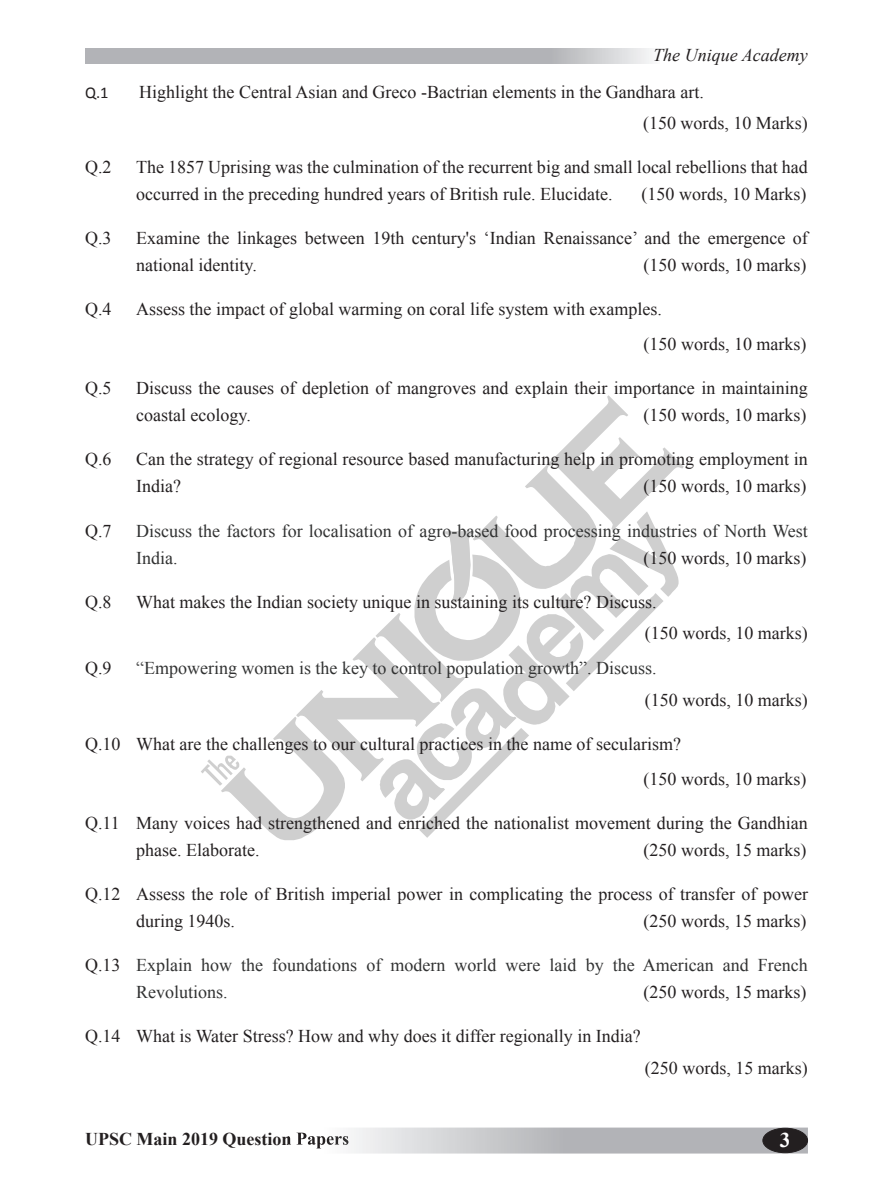
<style>
.page{position:relative;width:893px;height:1191px;background:#fff}
.page>*{position:absolute;margin:0;border:0;box-sizing:border-box;transform-origin:0 0}
.t1{font:700 21px "Times New Roman";color:#fff}
.t2{font:18px/27px "Times New Roman";color:#231f20}
.t3{font:18px/27px "Times New Roman";color:#313232}
.t4{font:700 18px "Times New Roman";color:#231f20}
.t5{font:italic 18px "Times New Roman";color:#231f20}
.t6{font:16.5px "Calibri";color:#231f20}
.s1{color:#231f20}
</style>
<div class="page">
<svg style="left:316px;top:1127px;width:492px;height:26px;background:#c5c6c8"></svg>
<img style="left:288px;top:1132px;width:60px;height:16px">
<div style="left:763px;top:1128px;width:44px;height:24px;background:#231f20;border-radius:50%"></div>
<div style="left:762px;top:1127px;width:46px;height:26px;border:1px solid #231f20;border-radius:50%"></div>
<svg style="left:85px;top:49px;width:566px;height:15px;background:#b7b8bc"></svg>
<svg style="left:201px;top:395px;width:483px;height:445px"></svg>
<p class="t5" style="left:653px;top:43px;width:156px">The Unique Academy</p>
<p class="t6" style="left:85px;top:82px;width:25px">Q.1</p>
<p class="t2" style="left:643px;top:76px;width:166px;line-height:31.2px;text-indent:-504px">Highlight the Central Asian and Greco -Bactrian elements in the Gandhara art.<br>(150 words, 10 Marks)</p>
<p class="t2" style="left:85px;top:153px;width:28px">Q.2</p>
<p class="t2" style="left:136px;top:153px;width:673px">The 1857 Uprising was the culmination of the recurrent big and small local rebellions that had occurred in the preceding hundred years of British rule. Elucidate.</p>
<p class="t2" style="left:642px;top:180px;width:166px">(150 words, 10 Marks)</p>
<p class="t2" style="left:85px;top:224px;width:28px">Q.3</p>
<p class="t2" style="left:136px;top:224px;width:673px">Examine the linkages between 19th century's ‘Indian Renaissance’ and the emergence of national identity.</p>
<p class="t2" style="left:644px;top:251px;width:164px">(150 words, 10 marks)</p>
<p class="t2" style="left:85px;top:295px;width:28px">Q.4</p>
<p class="t2" style="left:644px;top:291px;width:164px;line-height:35.5px;text-indent:-507px">Assess the impact of global warming on coral life system with examples.<br>(150 words, 10 marks)</p>
<p class="t2" style="left:85px;top:375px;width:28px">Q.5</p>
<p class="t2" style="left:136px;top:375px;width:673px">Discuss the causes of depletion of mangroves and explain their importance in maintaining coastal ecology.</p>
<p class="t2" style="left:644px;top:402px;width:164px">(150 words, 10 marks)</p>
<p class="t2" style="left:85px;top:446px;width:28px">Q.6</p>
<p class="t2" style="left:136px;top:446px;width:673px">Can the strategy of regional resource based manufacturing help in promoting employment in<br>India?</p>
<p class="t2" style="left:644px;top:473px;width:164px">(150 words, 10 marks)</p>
<p class="t2" style="left:85px;top:517px;width:28px">Q.7</p>
<p class="t3" style="left:136px;top:517px;width:673px">Discuss the factors for localisation of agro-based food processing industries of North West<br>India.</p>
<p class="t2" style="left:644px;top:544px;width:164px">(150 words, 10 marks)</p>
<p class="t2" style="left:85px;top:588px;width:28px">Q.8</p>
<p class="t2" style="left:645px;top:585px;width:164px;line-height:31.2px;text-indent:-509px">What makes the Indian society unique in sustaining its culture? Discuss.<br>(150 words, 10 marks)</p>
<p class="t2" style="left:85px;top:654px;width:28px">Q.9</p>
<p class="t3" style="left:136px;top:654px;width:522px">“Empowering women is the key to control population growth”. Discuss.</p>
<p class="t2" style="left:645px;top:686px;width:164px">(150 words, 10 marks)</p>
<p class="t2" style="left:644px;top:725px;width:164px;line-height:35.5px;text-indent:-559px">Q.10 What are the challenges to our cultural practices in the name of secularism?<br>(150 words, 10 marks)</p>
<p class="t2" style="left:136px;top:809px;width:673px;text-indent:-51px">Q.11 Many voices had strengthened and enriched the nationalist movement during the Gandhian phase. Elaborate.</p>
<p class="t2" style="left:644px;top:836px;width:164px">(250 words, 15 marks)</p>
<p class="t2" style="left:136px;top:880px;width:673px;text-indent:-51px">Q.12 Assess the role of British imperial power in complicating the process of transfer of power during 1940s.</p>
<p class="t2" style="left:644px;top:907px;width:164px">(250 words, 15 marks)</p>
<p class="t3" style="left:136px;top:951px;width:673px;text-indent:-51px"><span class="s1">Q.13</span> Explain how the foundations of modern world were laid by the American and French<br>Revolutions.</p>
<p class="t2" style="left:644px;top:978px;width:164px">(250 words, 15 marks)</p>
<p class="t2" style="left:85px;top:1022px;width:557px">Q.14 What is Water Stress? How and why does it differ regionally in India?</p>
<p class="t2" style="left:645px;top:1053px;width:164px">(250 words, 15 marks)</p>
<p class="t4" style="left:85px;top:1126px;width:266px">UPSC Main 2019 Question Papers</p>
<p class="t1" style="left:780px;top:1125px;width:12px">3</p>
</div>
